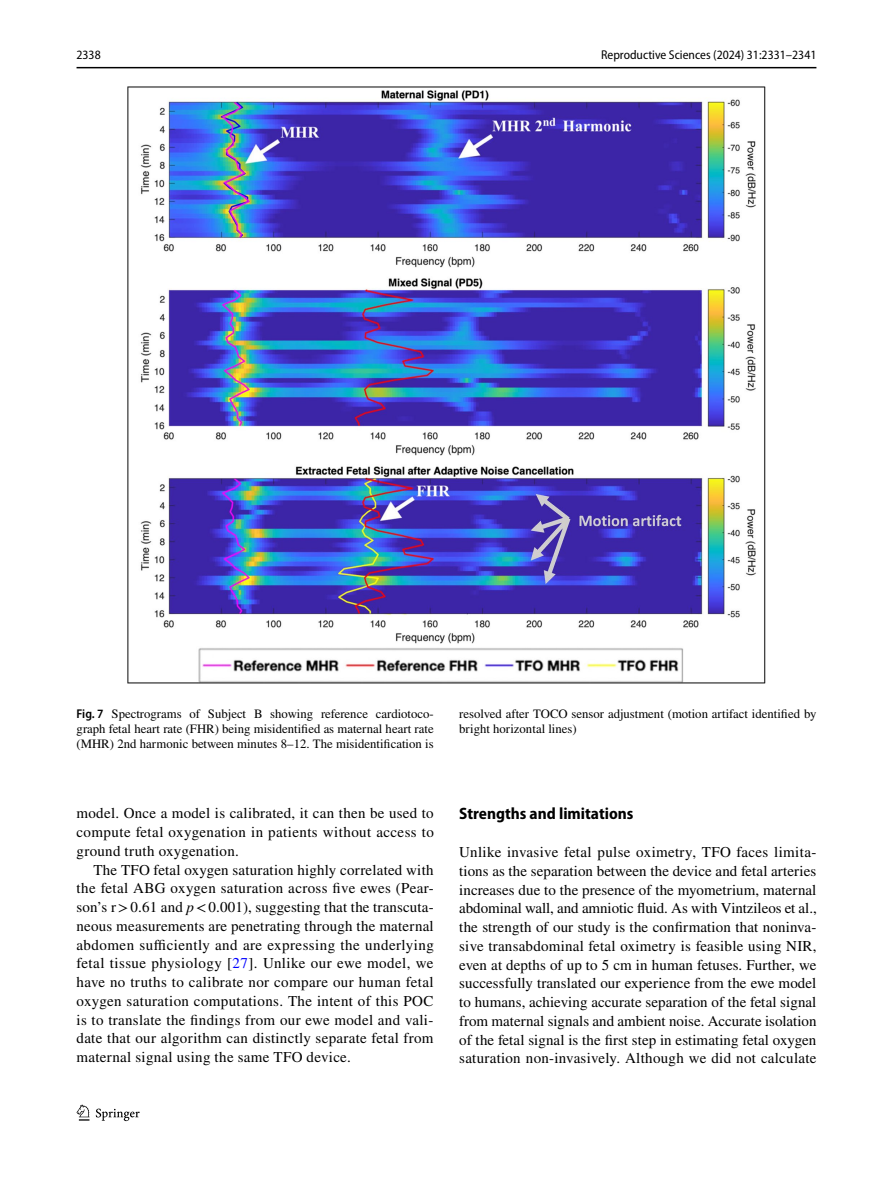
<style>
.page{position:relative;width:893px;height:1187px;background:#fff}
.page>*{position:absolute;margin:0;border:0;box-sizing:border-box;transform-origin:0 0}
.t1{font:700 semi-condensed 16.5px "Myriad Pro";color:#000}
.t2{font:15px/18.8px "STIX";letter-spacing:.02em;color:#000;text-align:justify}
.t3{font:12.75px/15px "STIX";color:#000;text-align:justify}
.t4{font:semi-condensed 12.75px "Myriad Pro";color:#000}
.s1{font-family:"Myriad Pro";font-weight:600;font-stretch:semi-condensed}
.s2{font-style:italic}
.s3{color:#00f}
</style>
<div class="page">
<hr style="left:77px;top:67px;width:739px;height:1px;background:#000">
<svg style="left:77px;top:1104px;width:12px;height:16px"></svg>
<svg style="left:96px;top:1108px;width:44px;height:12px"></svg>
<img style="left:128px;top:87px;width:637px;height:596px">
<p class="t4" style="left:77px;top:48px;width:26px">2338</p>
<p class="t4" style="left:601px;top:48px;width:217px">Reproductive Sciences (2024) 31:2331–2341</p>
<p class="t3" style="left:77px;top:707px;width:359px"><span class="s1">Fig. 7</span> Spectrograms of Subject B showing reference cardiotoco&shy;graph fetal heart rate (FHR) being misidentified as maternal heart rate (MHR) 2nd harmonic between minutes 8–12. The misidentification is</p>
<p class="t3" style="left:459px;top:707px;width:359px">resolved after TOCO sensor adjustment (motion artifact identified by bright horizontal lines)</p>
<p class="t2" style="left:77px;top:804px;width:359px">model. Once a model is calibrated, it can then be used to compute fetal oxygenation in patients without access to ground truth oxygenation.</p>
<p class="t2" style="left:77px;top:861px;width:359px;text-indent:17px">The TFO fetal oxygen saturation highly correlated with the fetal ABG oxygen saturation across five ewes (Pear&shy;son’s r&gt;0.61 and <span class="s2">p</span>&lt;0.001), suggesting that the transcuta&shy;neous measurements are penetrating through the maternal abdomen sufficiently and are expressing the underlying fetal tissue physiology [<span class="s3">27</span>]. Unlike our ewe model, we have no truths to calibrate nor compare our human fetal oxygen saturation computations. The intent of this POC is to translate the findings from our ewe model and vali&shy;date that our algorithm can distinctly separate fetal from maternal signal using the same TFO device.</p>
<p class="t1" style="left:459px;top:804px;width:176px">Strengths and limitations</p>
<p class="t2" style="left:459px;top:843px;width:359px">Unlike invasive fetal pulse oximetry, TFO faces limita&shy;tions as the separation between the device and fetal arteries increases due to the presence of the myometrium, maternal abdominal wall, and amniotic fluid. As with Vintzileos et al., the strength of our study is the confirmation that noninva&shy;sive transabdominal fetal oximetry is feasible using NIR, even at depths of up to 5 cm in human fetuses. Further, we successfully translated our experience from the ewe model to humans, achieving accurate separation of the fetal signal from maternal signals and ambient noise. Accurate isolation of the fetal signal is the first step in estimating fetal oxygen saturation non-invasively. Although we did not calculate</p>
</div>
